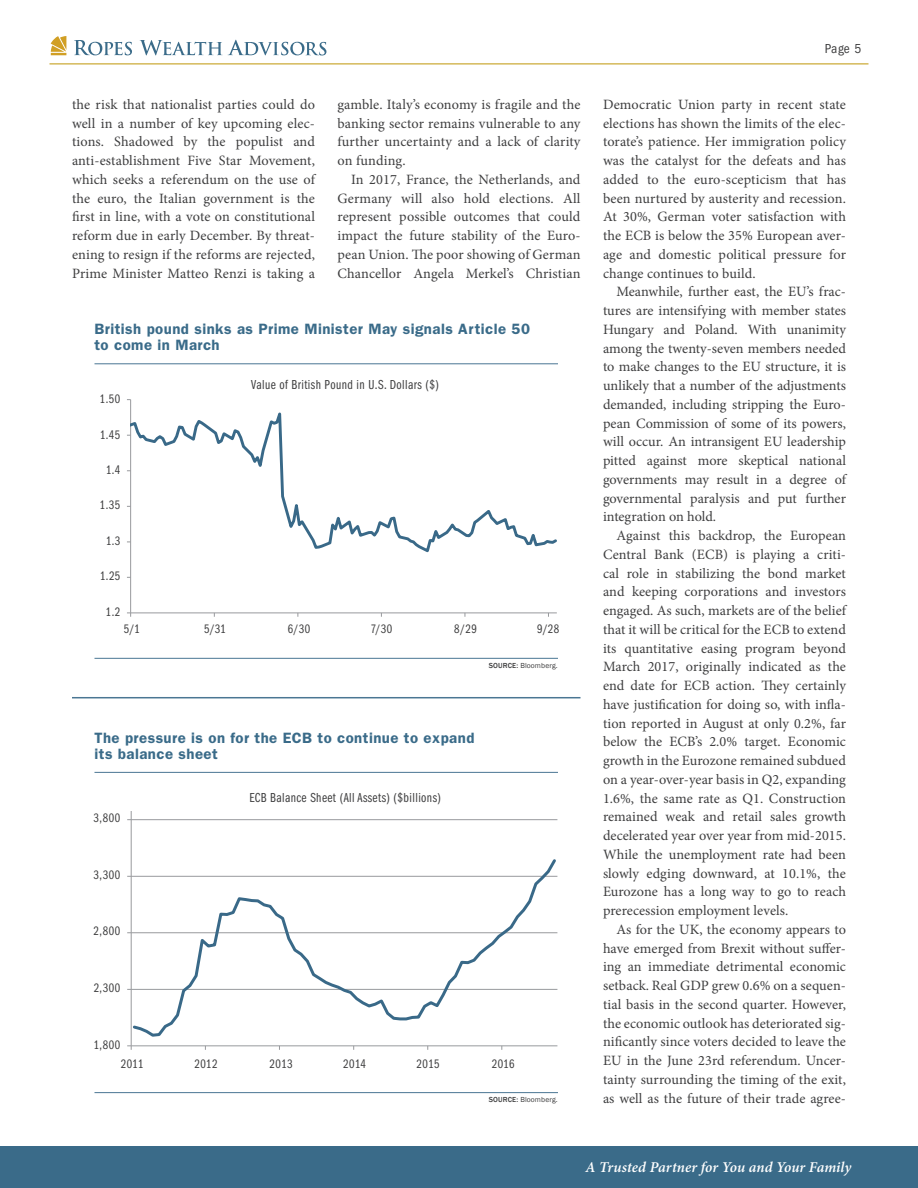
<style>
.page{position:relative;width:918px;height:1188px;background:#fff}
.page>*{position:absolute;margin:0;border:0;box-sizing:border-box;transform-origin:0 0}
.t1{font:16.65px "Garamond";color:#231f20}
.CHART_HEAD__FG_Med_1{font:600 15px/16.5px "ITC Franklin Gothic Std";letter-spacing:.03em;color:#3a6b89}
.t2{font:italic 600 15px "Minion Pro";color:#fff}
.TEXT__M_9_5{font:14.25px/18.8px "Minion Pro";letter-spacing:.005em;color:#3e3e3f;text-align:justify}
.t3{font:13.8px "Garamond";color:#231f20}
.CHART_TEXT1__FG_Book{font:13.5px "ITC Franklin Gothic Std Bk Cp";letter-spacing:.03em;color:#3e3e3f}
.t4{font:condensed 13.5px "ITC Franklin Gothic Std";color:#3e3e3f}
.t5{font:13.35px "Garamond";color:#231f20}
.CHART_NUMBERS__FG_Bo{font:12.75px "ITC Franklin Gothic Std Bk Cp";letter-spacing:.045em;color:#3e3e3f}
.t6{font:7.5px "Franklin Gothic";letter-spacing:.02em;color:#3e3e3f}
.s1{font-weight:500}
</style>
<div class="page">
<svg style="left:74px;top:40px;width:58px;height:15px"></svg>
<svg style="left:140px;top:40px;width:186px;height:15px"></svg>
<svg style="left:51px;top:36px;width:15px;height:19px"></svg>
<hr style="left:50px;top:64px;width:818px;height:1px;background:#c09607">
<div style="left:0;top:1146px;width:918px;height:42px;background:#3a6b89"></div>
<hr style="left:72px;top:697px;width:508px;height:1px;background:#4a7693">
<hr style="left:94px;top:364px;width:464px;height:1px;background:#4a7693">
<hr style="left:130px;top:400px;width:1px;height:213px;background:#989a9d">
<hr style="left:131px;top:612px;width:426px;height:1px;background:#989a9d">
<svg style="left:130px;top:400px;width:427px;height:155px"></svg>
<hr style="left:94px;top:772px;width:464px;height:1px;background:#4a7693">
<hr style="left:131px;top:819px;width:426px;height:1px;background:#989a9d">
<hr style="left:131px;top:812px;width:1px;height:234px;background:#989a9d">
<hr style="left:131px;top:1045px;width:426px;height:1px;background:#989a9d">
<svg style="left:127px;top:1045px;width:5px;height:5px"></svg>
<svg style="left:131px;top:857px;width:427px;height:181px"></svg>
<hr style="left:94px;top:658px;width:464px;height:1px;background:#4a7693">
<hr style="left:94px;top:1092px;width:464px;height:1px;background:#4a7693">
<p class="TEXT__M_9_5" style="left:72px;top:95px;width:245px">the risk that nationalist parties could do well in a number of key upcoming elec&shy;tions. Shadowed by the populist and anti-establishment Five Star Movement, which seeks a referendum on the use of the euro, the Italian government is the first in line, with a vote on constitutional reform due in early December. By threat&shy;ening to resign if the reforms are rejected, Prime Minister Matteo Renzi is taking a</p>
<p class="TEXT__M_9_5" style="left:338px;top:95px;width:245px">gamble. Italy’s economy is fragile and the banking sector remains vulnerable to any further uncertainty and a lack of clarity on funding.</p>
<p class="TEXT__M_9_5" style="left:338px;top:170px;width:245px;text-indent:14px">In 2017, France, the Netherlands, and Germany will also hold elections. All represent possible outcomes that could impact the future stability of the Euro&shy;pean Union. The poor showing of German Chancellor Angela Merkel’s Christian</p>
<p class="CHART_HEAD__FG_Med_1" style="left:94px;top:321px;width:437px">British pound sinks as Prime Minister May signals Article 50 to come in March</p>
<p class="CHART_NUMBERS__FG_Bo" style="left:100px;top:392px;width:22px">1.50</p>
<p class="CHART_NUMBERS__FG_Bo" style="left:100px;top:427px;width:22px">1.45</p>
<p class="CHART_NUMBERS__FG_Bo" style="left:106px;top:463px;width:16px">1.4</p>
<p class="CHART_NUMBERS__FG_Bo" style="left:100px;top:498px;width:22px">1.35</p>
<p class="CHART_NUMBERS__FG_Bo" style="left:106px;top:534px;width:16px">1.3</p>
<p class="CHART_NUMBERS__FG_Bo" style="left:100px;top:569px;width:22px">1.25</p>
<p class="t5" style="left:97px;top:604px;width:23px">1.20</p>
<p class="t5" style="left:97px;top:391px;width:23px">1.50</p>
<p class="t5" style="left:97px;top:427px;width:23px">1.45</p>
<p class="t5" style="left:97px;top:462px;width:23px">1.40</p>
<p class="t5" style="left:97px;top:498px;width:23px">1.35</p>
<p class="t5" style="left:97px;top:533px;width:23px">1.30</p>
<p class="t5" style="left:97px;top:569px;width:23px">1.25</p>
<p class="CHART_NUMBERS__FG_Bo" style="left:106px;top:605px;width:16px">1.2</p>
<p class="CHART_TEXT1__FG_Book" style="left:251px;top:377px;width:189px">Value of British Pound in U.S. Dollars ($)</p>
<p class="t5" style="left:122px;top:620px;width:21px">5/1</p>
<p class="t5" style="left:203px;top:620px;width:27px">5/31</p>
<p class="t5" style="left:286px;top:620px;width:27px">6/30</p>
<p class="t5" style="left:370px;top:620px;width:27px">7/30</p>
<p class="t5" style="left:454px;top:620px;width:27px">8/29</p>
<p class="t5" style="left:537px;top:620px;width:27px">9/28</p>
<p class="CHART_NUMBERS__FG_Bo" style="left:124px;top:622px;width:18px">5/1</p>
<p class="CHART_NUMBERS__FG_Bo" style="left:204px;top:622px;width:24px">5/31</p>
<p class="CHART_NUMBERS__FG_Bo" style="left:288px;top:622px;width:24px">6/30</p>
<p class="CHART_NUMBERS__FG_Bo" style="left:371px;top:622px;width:23px">7/30</p>
<p class="CHART_NUMBERS__FG_Bo" style="left:454px;top:622px;width:24px">8/29</p>
<p class="CHART_NUMBERS__FG_Bo" style="left:537px;top:622px;width:24px">9/28</p>
<p class="t6" style="left:489px;top:661px;width:71px"><span class="s1">SOURCE:</span> Bloomberg.</p>
<p class="CHART_HEAD__FG_Med_1" style="left:94px;top:729px;width:381px">The pressure is on for the ECB to continue to expand its balance sheet</p>
<p class="CHART_NUMBERS__FG_Bo" style="left:94px;top:811px;width:28px">3,800</p>
<p class="t3" style="left:87px;top:811px;width:30px">3,800</p>
<p class="CHART_NUMBERS__FG_Bo" style="left:94px;top:868px;width:28px">3,300</p>
<p class="t3" style="left:87px;top:867px;width:30px">3,300</p>
<p class="CHART_NUMBERS__FG_Bo" style="left:94px;top:924px;width:28px">2,800</p>
<p class="t3" style="left:87px;top:924px;width:30px">2,800</p>
<p class="CHART_NUMBERS__FG_Bo" style="left:94px;top:981px;width:28px">2,300</p>
<p class="t3" style="left:87px;top:981px;width:30px">2,300</p>
<p class="CHART_NUMBERS__FG_Bo" style="left:94px;top:1038px;width:28px">1,800</p>
<p class="t3" style="left:87px;top:1037px;width:30px">1,800</p>
<p class="CHART_TEXT1__FG_Book" style="left:249px;top:790px;width:193px">ECB Balance Sheet (All Assets) ($billions)</p>
<p class="t1" style="left:208px;top:789px;width:272px">ECB Balance Sheet (All Assets) ($billions)</p>
<p class="t3" style="left:121px;top:1053px;width:27px">2011</p>
<p class="t3" style="left:196px;top:1053px;width:27px">2012</p>
<p class="t3" style="left:270px;top:1053px;width:27px">2013</p>
<p class="t3" style="left:344px;top:1053px;width:27px">2014</p>
<p class="t3" style="left:418px;top:1053px;width:27px">2015</p>
<p class="t3" style="left:492px;top:1053px;width:27px">2016</p>
<p class="CHART_NUMBERS__FG_Bo" style="left:121px;top:1057px;width:24px">2011</p>
<p class="CHART_NUMBERS__FG_Bo" style="left:195px;top:1057px;width:25px">2012</p>
<p class="CHART_NUMBERS__FG_Bo" style="left:270px;top:1057px;width:25px">2013</p>
<p class="CHART_NUMBERS__FG_Bo" style="left:343px;top:1057px;width:24px">2014</p>
<p class="CHART_NUMBERS__FG_Bo" style="left:417px;top:1057px;width:24px">2015</p>
<p class="CHART_NUMBERS__FG_Bo" style="left:492px;top:1057px;width:24px">2016</p>
<p class="t6" style="left:489px;top:1095px;width:71px"><span class="s1">SOURCE:</span> Bloomberg.</p>
<p class="t4" style="left:825px;top:41px;width:38px">Page 5</p>
<p class="TEXT__M_9_5" style="left:603px;top:95px;width:245px">Democratic Union party in recent state elections has shown the limits of the elec&shy;torate’s patience. Her immigration policy was the catalyst for the defeats and has added to the euro-scepticism that has been nurtured by austerity and recession.<br>At 30%, German voter satisfaction with the ECB is below the 35% European aver&shy;age and domestic political pressure for change continues to build.</p>
<p class="TEXT__M_9_5" style="left:603px;top:282px;width:245px;text-indent:14px">Meanwhile, further east, the EU’s frac&shy;tures are intensifying with member states Hungary and Poland. With unanimity among the twenty-seven members needed to make changes to the EU structure, it is unlikely that a number of the adjustments demanded, including stripping the Euro&shy;pean Commission of some of its powers, will occur. An intransigent EU leadership pitted against more skeptical national governments may result in a degree of governmental paralysis and put further integration on hold.</p>
<p class="TEXT__M_9_5" style="left:603px;top:526px;width:245px;text-indent:14px">Against this backdrop, the European Central Bank (ECB) is playing a criti&shy;cal role in stabilizing the bond market and keeping corporations and investors engaged. As such, markets are of the belief that it will be critical for the ECB to extend its quantitative easing program beyond March 2017, originally indicated as the end date for ECB action. They certainly have justification for doing so, with infla&shy;tion reported in August at only 0.2%, far below the ECB’s 2.0% target. Economic growth in the Eurozone remained subdued on a year-over-year basis in Q2, expanding 1.6%, the same rate as Q1. Construction remained weak and retail sales growth decelerated year over year from mid-2015.<br>While the unemployment rate had been slowly edging downward, at 10.1%, the Eurozone has a long way to go to reach prerecession employment levels.</p>
<p class="TEXT__M_9_5" style="left:603px;top:920px;width:245px;text-indent:14px">As for the UK, the economy appears to have emerged from Brexit without suffer&shy;ing an immediate detrimental economic setback. Real GDP grew 0.6% on a sequen&shy;tial basis in the second quarter. However, the economic outlook has deteriorated sig&shy;nificantly since voters decided to leave the EU in the June 23rd referendum. Uncer&shy;tainty surrounding the timing of the exit, as well as the future of their trade agree-</p>
<p class="t2" style="left:586px;top:1157px;width:267px">A Trusted Partner for You and Your Family</p>
</div>
